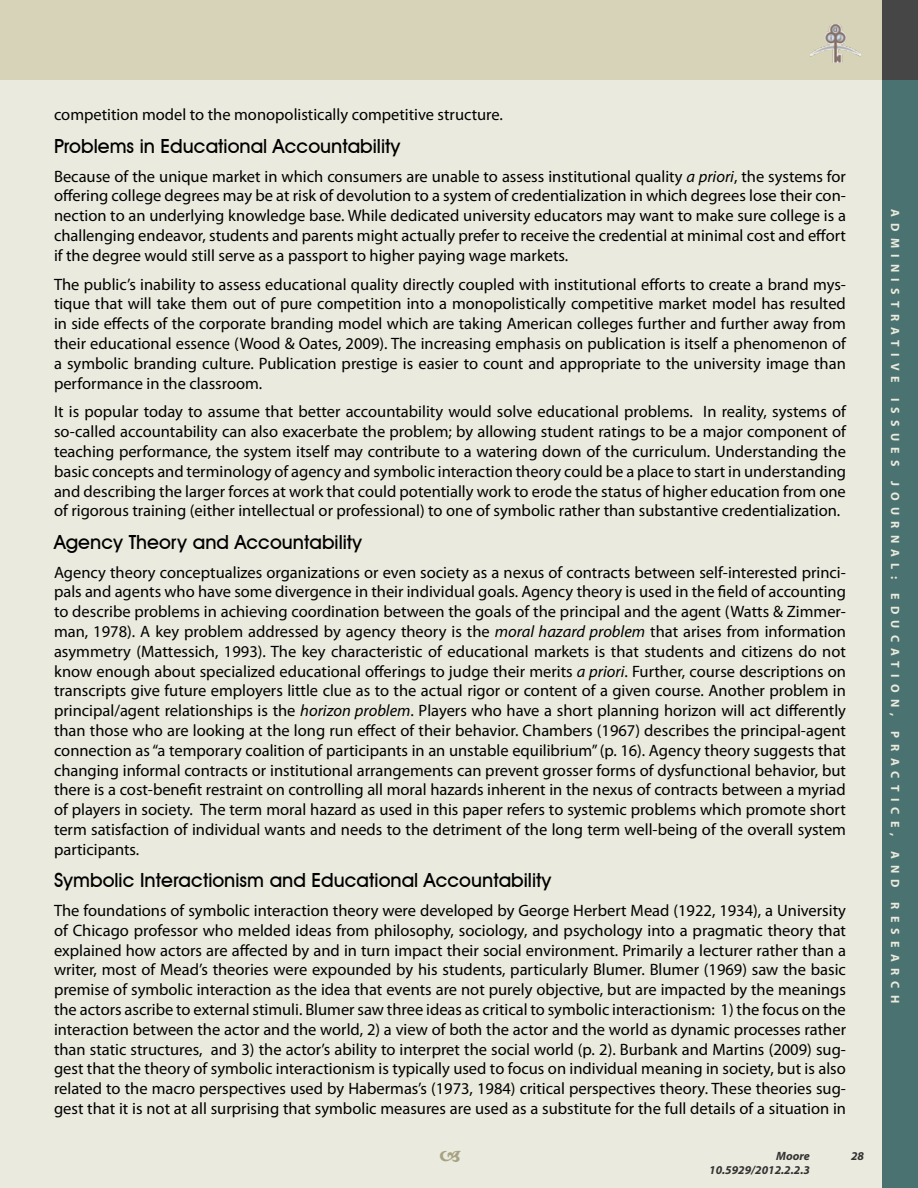
<style>
.page{position:relative;width:918px;height:1188px;background:#ebeade}
.page>*{position:absolute;margin:0;border:0;box-sizing:border-box;transform-origin:0 0}
.t1{font:500 19.5px "Avant Garde IT Cby BT";color:#000}
.t2{font:16.5px/19.8px "Myriad Pro";color:#000;text-align:justify}
.t3{font:700 12px "Myriad Pro";letter-spacing:.52em;color:#ebeade}
.t4{font:italic 700 12px "Myriad Pro";color:#333}
.s1{font-style:italic}
</style>
<div class="page">
<div style="left:0;top:0;width:882px;height:80px;background:#d7d3b9"></div>
<div style="left:882px;top:80px;width:36px;height:1108px;background:#4a7270"></div>
<div style="left:882px;top:0;width:36px;height:80px;background:#464646"></div>
<img style="left:811px;top:24px;width:50px;height:38px">
<p class="t2" style="left:54px;top:105px;width:451px">competition model to the monopolistically competitive structure.</p>
<p class="t1" style="left:54px;top:134px;width:348px">Problems in Educational Accountability</p>
<p class="t2" style="left:54px;top:166px;width:794px">Because of the unique market in which consumers are unable to assess institutional quality <span class="s1">a priori</span>, the systems for offering college degrees may be at risk of devolution to a system of credentialization in which degrees lose their con&shy;nection to an underlying knowledge base. While dedicated university educators may want to make sure college is a challenging endeavor, students and parents might actually prefer to receive the credential at minimal cost and effort if the degree would still serve as a passport to higher paying wage markets.</p>
<p class="t2" style="left:54px;top:274px;width:794px">The public’s inability to assess educational quality directly coupled with institutional efforts to create a brand mys&shy;tique that will take them out of pure competition into a monopolistically competitive market model has resulted in side effects of the corporate branding model which are taking American colleges further and further away from their educational essence (Wood &amp; Oates, 2009). The increasing emphasis on publication is itself a phenomenon of a symbolic branding culture. Publication prestige is easier to count and appropriate to the university image than performance in the classroom.</p>
<p class="t2" style="left:54px;top:402px;width:794px">It is popular today to assume that better accountability would solve educational problems. In reality, systems of so-called accountability can also exacerbate the problem; by allowing student ratings to be a major component of teaching performance, the system itself may contribute to a watering down of the curriculum. Understanding the basic concepts and terminology of agency and symbolic interaction theory could be a place to start in understanding and describing the larger forces at work that could potentially work to erode the status of higher education from one of rigorous training (either intellectual or professional) to one of symbolic rather than substantive credentialization.</p>
<p class="t1" style="left:54px;top:530px;width:310px">Agency Theory and Accountability</p>
<p class="t2" style="left:54px;top:562px;width:794px">Agency theory conceptualizes organizations or even society as a nexus of contracts between self-interested princi&shy;pals and agents who have some divergence in their individual goals. Agency theory is used in the field of accounting to describe problems in achieving coordination between the goals of the principal and the agent (Watts &amp; Zimmer&shy;man, 1978). A key problem addressed by agency theory is the <span class="s1">moral hazard problem</span> that arises from information asymmetry (Mattessich, 1993). The key characteristic of educational markets is that students and citizens do not know enough about specialized educational offerings to judge their merits <span class="s1">a priori</span>. Further, course descriptions on transcripts give future employers little clue as to the actual rigor or content of a given course. Another problem in principal/agent relationships is the <span class="s1">horizon problem</span>. Players who have a short planning horizon will act differently than those who are looking at the long run effect of their behavior. Chambers (1967) describes the principal-agent connection as “a temporary coalition of participants in an unstable equilibrium” (p. 16). Agency theory suggests that changing informal contracts or institutional arrangements can prevent grosser forms of dysfunctional behavior, but there is a cost-benefit restraint on controlling all moral hazards inherent in the nexus of contracts between a myriad of players in society. The term moral hazard as used in this paper refers to systemic problems which promote short term satisfaction of individual wants and needs to the detriment of the long term well-being of the overall system participants.</p>
<p class="t1" style="left:54px;top:868px;width:499px">Symbolic Interactionism and Educational Accountability</p>
<p class="t2" style="left:54px;top:900px;width:794px">The foundations of symbolic interaction theory were developed by George Herbert Mead (1922, 1934), a University of Chicago professor who melded ideas from philosophy, sociology, and psychology into a pragmatic theory that explained how actors are affected by and in turn impact their social environment. Primarily a lecturer rather than a writer, most of Mead’s theories were expounded by his students, particularly Blumer. Blumer (1969) saw the basic premise of symbolic interaction as the idea that events are not purely objective, but are impacted by the meanings the actors ascribe to external stimuli. Blumer saw three ideas as critical to symbolic interactionism: 1) the focus on the interaction between the actor and the world, 2) a view of both the actor and the world as dynamic processes rather than static structures, and 3) the actor’s ability to interpret the social world (p. 2). Burbank and Martins (2009) sug&shy;gest that the theory of symbolic interactionism is typically used to focus on individual meaning in society, but is also related to the macro perspectives used by Habermas’s (1973, 1984) critical perspectives theory. These theories sug&shy;gest that it is not at all surprising that symbolic measures are used as a substitute for the full details of a situation in</p>
<p class="t4" style="left:776px;top:1148px;width:35px">Moore</p>
<p class="t4" style="left:851px;top:1148px;width:14px">28</p>
<p class="t4" style="left:709px;top:1162px;width:102px">10.5929/2012.2.2.3</p>
<p class="t3" style="left:903px;top:209px;width:795px;rotate:90deg">ADMINISTRATIVE ISSUES JOURNAL: EdUCATION, PRACTICE, AND RESEARCH</p>
</div>
